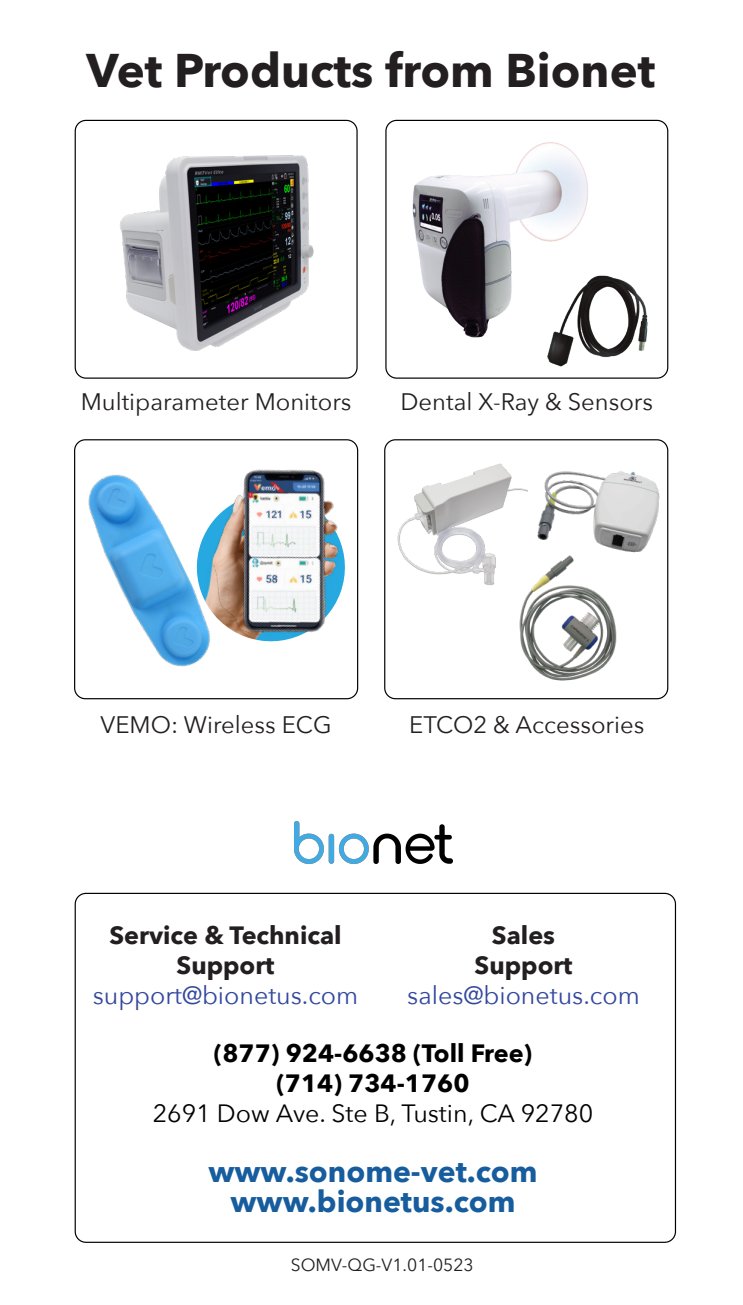
<style>
.page{position:relative;width:743px;height:1305px;background:#fff}
.page>*{position:absolute;margin:0;border:0;box-sizing:border-box;transform-origin:0 0}
.t1{font:700 47.25px "Avenir Next";color:#231f20}
.t2{font:700 30px "Avenir Next";color:#175d9e}
.t3{font:25px "Avenir Next";color:#33489e}
.t4{font:700 25px/30px "Avenir Next";color:#231f20;text-align:center}
.t5{font:700 25px "Avenir Next";color:#000}
.t6{font:25px "Avenir Next";color:#000}
.t7{font:23.75px "Avenir Next";color:#231f20}
.t8{font:17.5px "Avenir Next LT Pro";color:#231f20}
</style>
<div class="page">
<img style="left:75px;top:120px;width:282px;height:257px">
<div style="left:75px;top:120px;width:282px;height:259px;border:1px solid #000;border-radius:11px"></div>
<img style="left:387px;top:124px;width:201px;height:214px">
<div style="left:385px;top:120px;width:283px;height:259px;border:1px solid #000;border-radius:11px"></div>
<img style="left:544px;top:274px;width:104px;height:93px">
<img style="left:224px;top:441px;width:168px;height:239px">
<div style="left:74px;top:439px;width:284px;height:260px;border:1px solid #000;border-radius:11px"></div>
<img style="left:74px;top:460px;width:150px;height:222px">
<div style="left:384px;top:439px;width:284px;height:260px;border:1px solid #000;border-radius:11px"></div>
<img style="left:390px;top:458px;width:127px;height:137px">
<img style="left:497px;top:548px;width:120px;height:133px">
<img style="left:517px;top:439px;width:152px;height:161px">
<img style="left:295px;top:821px;width:157px;height:42px">
<p class="t1" style="left:87px;top:30px;width:570px">Vet Products from Bionet</p>
<p class="t7" style="left:81px;top:382px;width:272px">Multiparameter Monitors</p>
<p class="t7" style="left:400px;top:382px;width:254px">Dental X-Ray &amp; Sensors</p>
<p class="t7" style="left:101px;top:704px;width:232px">VEMO: Wireless ECG</p>
<p class="t7" style="left:409px;top:704px;width:236px">ETCO2 &amp; Accessories</p>
<p class="t4" style="left:109px;top:920px;width:234px">Service &amp; Technical<br>Support</p>
<p class="t3" style="left:93px;top:974px;width:267px">support@bionetus.com</p>
<p class="t5" style="left:214px;top:1031px;width:320px">(877) 924-6638 (Toll Free)</p>
<p class="t5" style="left:276px;top:1061px;width:194px">(714) 734-1760</p>
<p class="t6" style="left:153px;top:1092px;width:442px">2691 Dow Ave. Ste B, Tustin, CA 92780</p>
<p class="t2" style="left:208px;top:1145px;width:331px">www.sonome-vet.com</p>
<p class="t2" style="left:230px;top:1175px;width:286px">www.bionetus.com</p>
<p class="t4" style="left:474px;top:920px;width:99px">Sales<br>Support</p>
<p class="t3" style="left:407px;top:974px;width:234px">sales@bionetus.com</p>
<p class="t8" style="left:291px;top:1254px;width:184px">SOMV-QG-V1.01-0523</p>
</div>
